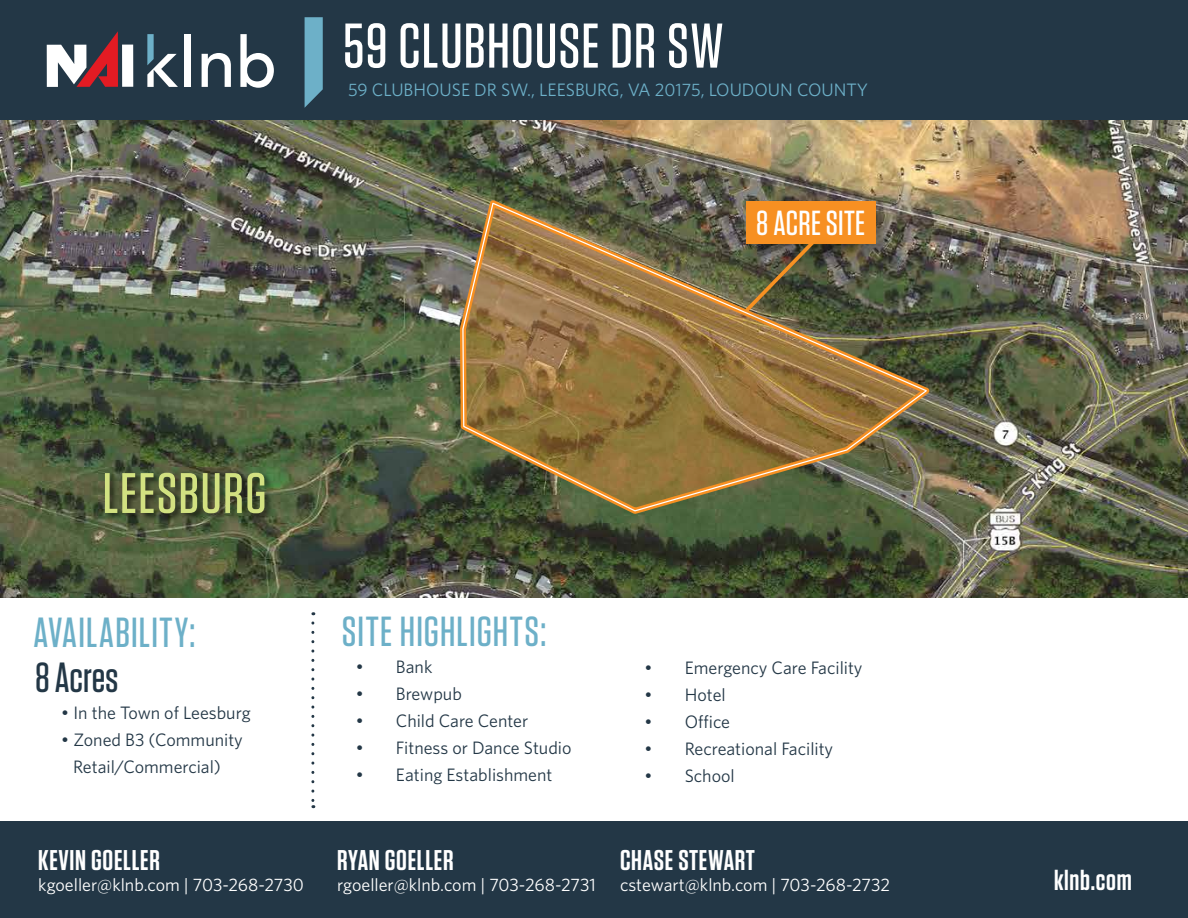
<style>
.page{position:relative;width:1188px;height:918px;background:#fff}
.page>*{position:absolute;margin:0;border:0;box-sizing:border-box;transform-origin:0 0}
.t1{font:500 63px "Tungsten";letter-spacing:.015em;color:#fff}
.t2{font:500 57px "Tungsten";letter-spacing:.025em;color:#d2e181}
.t3{font:500 42px "Tungsten";letter-spacing:.025em;color:#6db0c8}
.t4{font:500 42px "Tungsten";letter-spacing:-.005em;color:#233746}
.t5{font:500 34.8px "Tungsten";letter-spacing:.01em;color:#fff}
.t6{font:600 28.5px "Tungsten";letter-spacing:.025em;color:#fff}
.t7{font:18px/27px "Whitney";color:#233746;text-align:center}
.t8{font:18px "Whitney";color:#fff}
.t9{font:18px "Whitney";color:#6db0c8}
.s1{font-family:"Gotham"}
</style>
<div class="page">
<div style="left:0;top:822px;width:1188px;height:96px;background:#233746"></div>
<div style="left:0;top:0;width:1188px;height:120px;background:#233746"></div>
<div style="left:122px;top:45px;width:11px;height:42px;background:#fff"></div>
<svg style="left:47px;top:31px;width:71px;height:56px"></svg>
<svg style="left:147px;top:34px;width:31px;height:53px"></svg>
<div style="left:185px;top:34px;width:6px;height:53px;background:#fff"></div>
<svg style="left:202px;top:53px;width:29px;height:34px"></svg>
<svg style="left:240px;top:34px;width:34px;height:54px"></svg>
<img style="left:0;top:120px;width:1188px;height:477px">
<img style="left:456px;top:195px;width:482px;height:322px">
<img style="left:461px;top:202px;width:468px;height:310px">
<img style="left:736px;top:191px;width:168px;height:80px">
<div style="left:747px;top:202px;width:129px;height:42px;background:#f79022"></div>
<img style="left:735px;top:227px;width:109px;height:112px">
<img style="left:741px;top:234px;width:80px;height:82px">
<img style="left:99px;top:459px;width:182px;height:77px">
<svg style="left:311px;top:623px;width:3px;height:185px"></svg>
<svg style="left:305px;top:17px;width:18px;height:90px;background:#64a2b9"></svg>
<h1 class="t1" style="left:343px;top:13px;width:383px">59 CLUBHOUSE DR SW</h1>
<p class="t9" style="left:348px;top:77px;width:521px">59 CLUBHOUSE DR SW., LEESBURG, VA 20175, LOUDOUN COUNTY</p>
<h3 class="t5" style="left:756px;top:205px;width:110px">8 ACRE SITE</h3>
<h2 class="t2" style="left:103px;top:464px;width:165px">LEESBURG</h2>
<h3 class="t3" style="left:34px;top:611px;width:163px">AVAILABILITY:</h3>
<h3 class="t3" style="left:342px;top:609px;width:206px">SITE HIGHLIGHTS:</h3>
<p class="t7" style="left:355px;top:652px;width:78px"><span class="s1">•</span> Bank</p>
<p class="t7" style="left:355px;top:679px;width:108px"><span class="s1">•</span> Brewpub</p>
<p class="t7" style="left:355px;top:706px;width:174px"><span class="s1">•</span> Child Care Center</p>
<p class="t7" style="left:355px;top:733px;width:218px"><span class="s1">•</span> Fitness or Dance Studio</p>
<p class="t7" style="left:355px;top:760px;width:199px"><span class="s1">•</span> Eating Establishment</p>
<h3 class="t4" style="left:35px;top:656px;width:85px">8 Acres</h3>
<p class="t7" style="left:61px;top:699px;width:192px"><span class="s1">•</span> In the Town of Leesburg</p>
<p class="t7" style="left:61px;top:726px;width:184px"><span class="s1">•</span> Zoned B3 (Community<br>Retail/Commercial)</p>
<h3 class="t6" style="left:38px;top:845px;width:123px">KEVIN GOELLER</h3>
<p class="t8" style="left:38px;top:873px;width:267px">kgoeller@klnb.com | 703-268-2730</p>
<h3 class="t6" style="left:337px;top:845px;width:118px">RYAN GOELLER</h3>
<p class="t8" style="left:337px;top:873px;width:260px">rgoeller@klnb.com | 703-268-2731</p>
<p class="t7" style="left:644px;top:654px;width:220px"><span class="s1">•</span> Emergency Care Facility</p>
<p class="t7" style="left:644px;top:681px;width:83px"><span class="s1">•</span> Hotel</p>
<p class="t7" style="left:644px;top:708px;width:87px"><span class="s1">•</span> Office</p>
<p class="t7" style="left:644px;top:735px;width:190px"><span class="s1">•</span> Recreational Facility</p>
<p class="t7" style="left:644px;top:762px;width:92px"><span class="s1">•</span> School</p>
<h3 class="t6" style="left:620px;top:845px;width:136px">CHASE STEWART</h3>
<p class="t8" style="left:620px;top:873px;width:272px">cstewart@klnb.com | 703-268-2732</p>
<h3 class="t6" style="left:1054px;top:865px;width:79px">klnb.com</h3>
</div>
